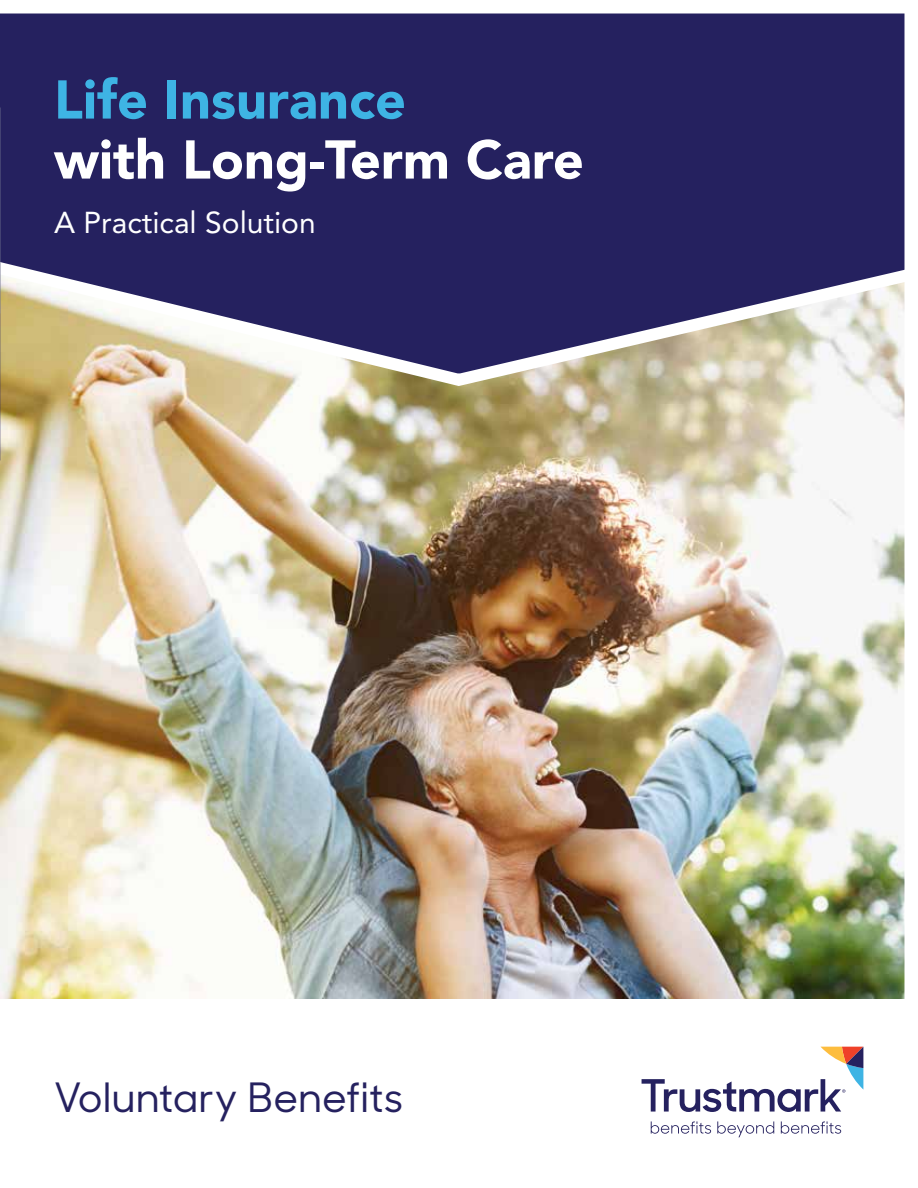
<style>
.page{position:relative;width:918px;height:1188px;background:#fff}
.page>*{position:absolute;margin:0;border:0;box-sizing:border-box;transform-origin:0 0}
.t1{font:900 54px "Avenir";color:#fff}
.t2{font:900 54px "Avenir";color:#3eb4e4}
.t3{font:500 40.5px "Sharp Sans No 1";color:#25215f}
.t4{font:30px "Avenir";color:#fff}
</style>
<div class="page">
<img style="left:0;top:13px;width:905px;height:1125px">
<h1 class="t2" style="left:54px;top:67px;width:353px">Life Insurance</h1>
<h1 class="t1" style="left:54px;top:127px;width:531px">with Long-Term Care</h1>
<p class="t4" style="left:54px;top:206px;width:263px">A Practical Solution</p>
<h2 class="t3" style="left:54px;top:1068px;width:351px">Voluntary Benefits</h2>
</div>
